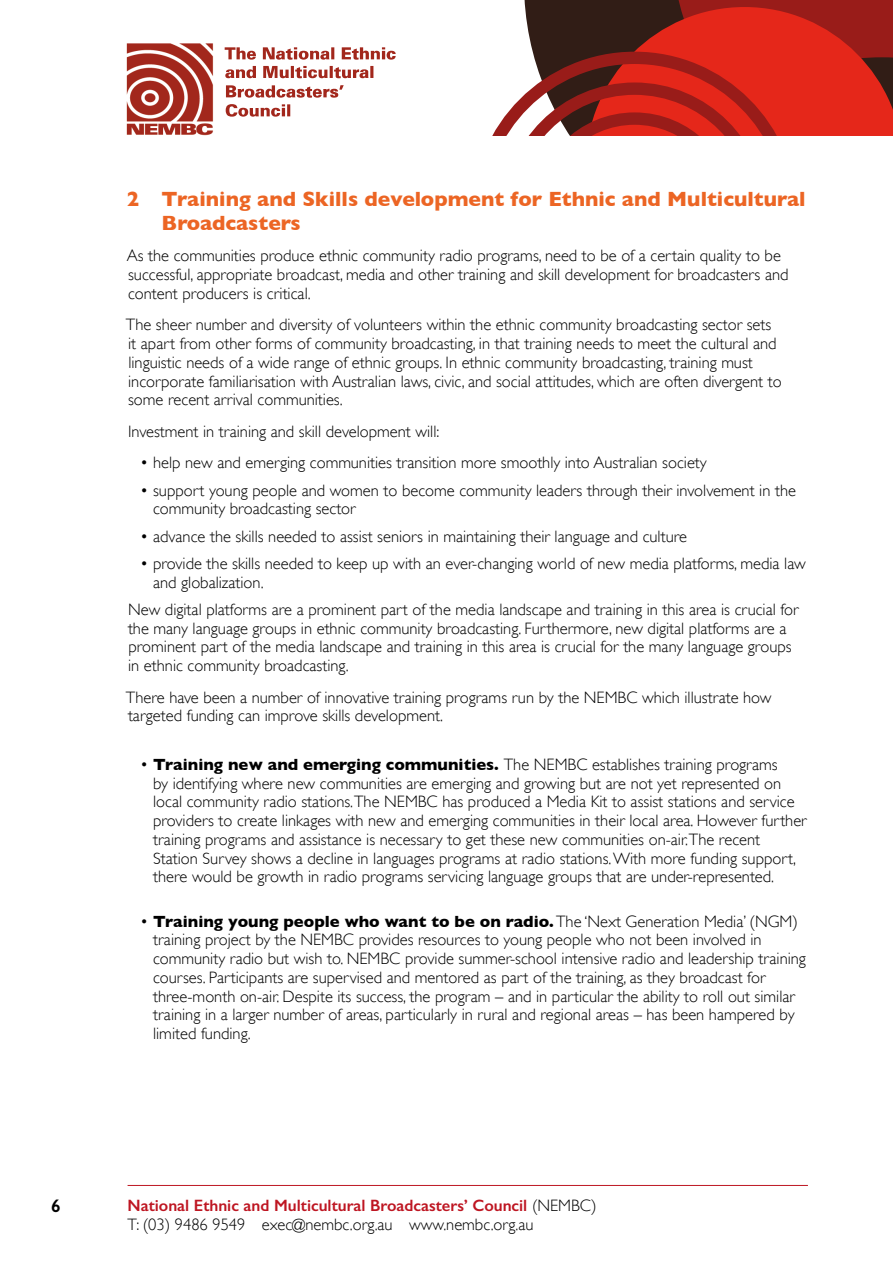
<style>
.page{position:relative;width:893px;height:1263px;background:#fff}
.page>*{position:absolute;margin:0;border:0;box-sizing:border-box;transform-origin:0 0}
.t1{font:700 21px/24px "Gill Sans";color:#ec6524}
.t2{font:600 18px "Gill Sans";color:#000}
.t3{font:300 16.5px/18.8px "Gill Sans";color:#000}
.s1{font-weight:700}
.s2{font-weight:600;color:#be1622}
</style>
<div class="page">
<hr style="left:128px;top:1185px;width:680px;height:1px;background:#be1622">
<svg style="left:493px;top:0;width:400px;height:135px;background:#b0372f"></svg>
<img style="left:126px;top:43px;width:248px;height:93px">
<img style="left:246px;top:66px;width:127px;height:12px">
<img style="left:226px;top:85px;width:118px;height:13px">
<img style="left:226px;top:104px;width:64px;height:13px">
<img style="left:225px;top:47px;width:171px;height:13px">
<p class="t2" style="left:51px;top:1195px;width:11px">6</p>
<p class="t1" style="left:162px;top:186px;width:645px;text-indent:-35px">2 Training and Skills development for Ethnic and Multicultural<br>Broadcasters</p>
<p class="t3" style="left:127px;top:246px;width:663px">As the communities produce ethnic community radio programs, need to be of a certain quality to be successful, appropriate broadcast, media and other training and skill development for broadcasters and content producers is critical.</p>
<p class="t3" style="left:126px;top:315px;width:657px">The sheer number and diversity of volunteers within the ethnic community broadcasting sector sets it apart from other forms of community broadcasting, in that training needs to meet the cultural and linguistic needs of a wide range of ethnic groups. In ethnic community broadcasting, training must incorporate familiarisation with Australian laws, civic, and social attitudes, which are often divergent to some recent arrival communities.</p>
<p class="t3" style="left:128px;top:422px;width:313px">Investment in training and skill development will:</p>
<p class="t3" style="left:140px;top:453px;width:568px">• help new and emerging communities transition more smoothly into Australian society</p>
<p class="t3" style="left:153px;top:480px;width:644px;text-indent:-13px">• support young people and women to become community leaders through their involvement in the community broadcasting sector</p>
<p class="t3" style="left:140px;top:526px;width:548px">• advance the skills needed to assist seniors in maintaining their language and culture</p>
<p class="t3" style="left:153px;top:554px;width:654px;text-indent:-13px">• provide the skills needed to keep up with an ever-changing world of new media platforms, media law and globalization.</p>
<p class="t3" style="left:128px;top:600px;width:672px">New digital platforms are a prominent part of the media landscape and training in this area is crucial for the many language groups in ethnic community broadcasting. Furthermore, new digital platforms are a prominent part of the media landscape and training in this area is crucial for the many language groups in ethnic community broadcasting.</p>
<p class="t3" style="left:126px;top:687px;width:647px">There have been a number of innovative training programs run by the NEMBC which illustrate how targeted funding can improve skills development.</p>
<p class="t3" style="left:153px;top:755px;width:655px;text-indent:-13px">• <span class="s1">Training new and emerging communities.</span> The NEMBC establishes training programs<br>by identifying where new communities are emerging and growing but are not yet represented on local community radio stations.The NEMBC has produced a Media Kit to assist stations and service providers to create linkages with new and emerging communities in their local area. However further training programs and assistance is necessary to get these new communities on-air.The recent Station Survey shows a decline in languages programs at radio stations. With more funding support, there would be growth in radio programs servicing language groups that are under-represented.</p>
<p class="t3" style="left:153px;top:911px;width:654px;text-indent:-13px">• <span class="s1">Training young people who want to be on radio.</span> The ‘Next Generation Media’ (NGM) training project by the NEMBC provides resources to young people who not been involved in community radio but wish to. NEMBC provide summer-school intensive radio and leadership training courses. Participants are supervised and mentored as part of the training, as they broadcast for three-month on-air. Despite its success, the program – and in particular the ability to roll out similar training in a larger number of areas, particularly in rural and regional areas – has been hampered by limited funding.</p>
<p class="t3" style="left:128px;top:1196px;width:471px"><span class="s2">National Ethnic and Multicultural Broadcasters’ Council</span> (NEMBC)<br>T: (03) 9486 9549 exec@nembc.org.au www.nembc.org.au</p>
</div>
